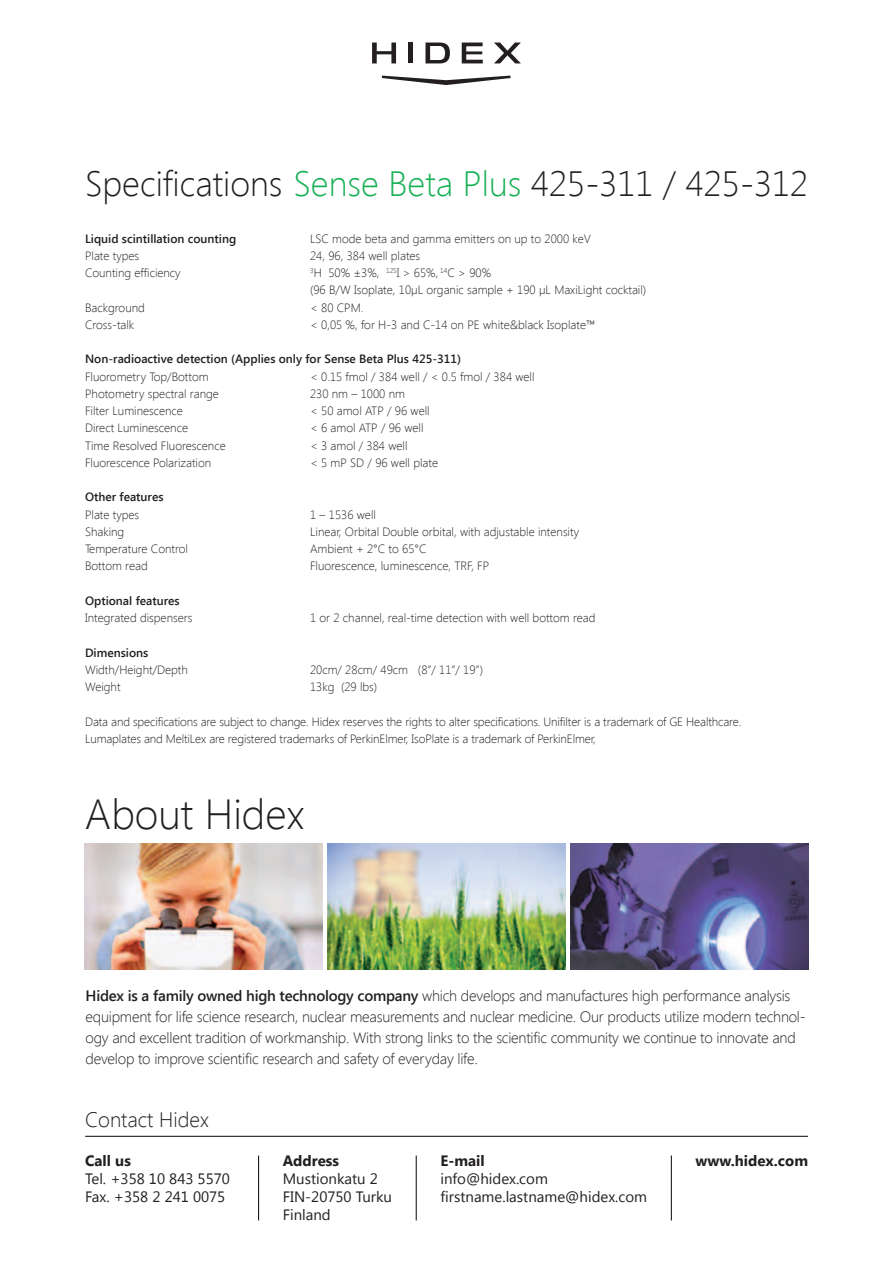
<style>
.page{position:relative;width:893px;height:1263px;background:#fff}
.page>*{position:absolute;margin:0;border:0;box-sizing:border-box;transform-origin:0 0}
.t1{font:300 42px "Segoe UI";color:#231f20}
.t2{font:300 35.1px "Segoe UI";color:#231f20}
.t3{font:300 21px "Segoe UI";color:#231f20}
.t4{font:300 15px/21px "Segoe UI";letter-spacing:-.015em;color:#231f20}
.t5{font:15px/18px "Segoe UI";color:#231f20}
.t6{font:700 15px "Segoe UI";color:#231f20}
.t7{font:300 12px/17.2px "Segoe UI";color:#231f20}
.t8{font:600 12px "Segoe UI";color:#231f20}
.s1{color:#18b056}
.s2{font-weight:600}
</style>
<div class="page">
<svg style="left:425px;top:43px;width:25px;height:20px"></svg>
<svg style="left:382px;top:76px;width:128px;height:9px"></svg>
<svg style="left:494px;top:43px;width:27px;height:20px"></svg>
<div style="left:408px;top:43px;width:5px;height:20px;background:#231f20"></div>
<svg style="left:372px;top:43px;width:24px;height:20px"></svg>
<svg style="left:462px;top:43px;width:21px;height:20px"></svg>
<img style="left:85px;top:844px;width:237px;height:125px">
<img style="left:328px;top:844px;width:237px;height:125px">
<img style="left:570px;top:844px;width:238px;height:125px">
<hr style="left:258px;top:1155px;width:1px;height:65px;background:#231f20">
<hr style="left:416px;top:1155px;width:1px;height:65px;background:#231f20">
<hr style="left:671px;top:1155px;width:1px;height:65px;background:#231f20">
<hr style="left:85px;top:1136px;width:723px;height:1px;background:#231f20">
<h2 class="t2" style="left:85px;top:160px;width:725px">Specifications <span class="s1">Sense Beta Plus</span> 425-311 / 425-312</h2>
<p class="t8" style="left:85px;top:230px;width:153px">Liquid scintillation counting</p>
<p class="t7" style="left:310px;top:229px;width:283px">LSC mode beta and gamma emitters on up to 2000 keV</p>
<p class="t7" style="left:85px;top:247px;width:56px">Plate types</p>
<p class="t7" style="left:310px;top:247px;width:112px">24, 96, 384 well plates</p>
<p class="t7" style="left:85px;top:264px;width:97px">Counting efficiency</p>
<p class="t7" style="left:310px;top:264px;width:338px"><sup>3</sup>H 50% ±3%, <sup>125</sup>I &gt; 65%, <sup>14</sup>C &gt; 90%<br>(96 B/W Isoplate, 10µL organic sample + 190 µL MaxiLight cocktail)</p>
<p class="t7" style="left:85px;top:298px;width:61px">Background</p>
<p class="t7" style="left:310px;top:298px;width:55px">&lt; 80 CPM.</p>
<p class="t7" style="left:85px;top:316px;width:51px">Cross-talk</p>
<p class="t7" style="left:310px;top:316px;width:287px">&lt; 0,05 %, for H-3 and C-14 on PE white&amp;black Isoplate™</p>
<p class="t8" style="left:85px;top:351px;width:378px">Non-radioactive detection (Applies only for Sense Beta Plus 425-311)</p>
<p class="t7" style="left:85px;top:367px;width:125px">Fluorometry Top/Bottom</p>
<p class="t7" style="left:310px;top:367px;width:226px">&lt; 0.15 fmol / 384 well / &lt; 0.5 fmol / 384 well</p>
<p class="t7" style="left:85px;top:385px;width:135px">Photometry spectral range</p>
<p class="t7" style="left:310px;top:385px;width:96px">230 nm – 1000 nm</p>
<p class="t7" style="left:85px;top:402px;width:99px">Filter Luminescence</p>
<p class="t7" style="left:310px;top:402px;width:121px">&lt; 50 amol ATP / 96 well</p>
<p class="t7" style="left:85px;top:419px;width:105px">Direct Luminescence</p>
<p class="t7" style="left:310px;top:419px;width:115px">&lt; 6 amol ATP / 96 well</p>
<p class="t7" style="left:85px;top:436px;width:142px">Time Resolved Fluorescence</p>
<p class="t7" style="left:310px;top:436px;width:99px">&lt; 3 amol / 384 well</p>
<p class="t7" style="left:85px;top:454px;width:128px">Fluorescence Polarization</p>
<p class="t7" style="left:310px;top:454px;width:130px">&lt; 5 mP SD / 96 well plate</p>
<p class="t8" style="left:85px;top:489px;width:80px">Other features</p>
<p class="t7" style="left:85px;top:505px;width:56px">Plate types</p>
<p class="t7" style="left:310px;top:505px;width:67px">1 – 1536 well</p>
<p class="t7" style="left:85px;top:523px;width:41px">Shaking</p>
<p class="t7" style="left:310px;top:523px;width:271px">Linear, Orbital Double orbital, with adjustable intensity</p>
<p class="t7" style="left:85px;top:540px;width:104px">Temperature Control</p>
<p class="t7" style="left:310px;top:540px;width:118px">Ambient + 2°C to 65°C</p>
<p class="t7" style="left:85px;top:557px;width:64px">Bottom read</p>
<p class="t7" style="left:310px;top:557px;width:181px">Fluorescence, luminescence, TRF, FP</p>
<p class="t8" style="left:85px;top:592px;width:96px">Optional features</p>
<p class="t7" style="left:85px;top:609px;width:109px">Integrated dispensers</p>
<p class="t7" style="left:310px;top:609px;width:287px">1 or 2 channel, real-time detection with well bottom read</p>
<p class="t8" style="left:85px;top:644px;width:65px">Dimensions</p>
<p class="t7" style="left:85px;top:660px;width:104px">Width/Height/Depth</p>
<p class="t7" style="left:310px;top:660px;width:174px">20cm/ 28cm/ 49cm (8”/ 11”/ 19”)</p>
<p class="t7" style="left:85px;top:678px;width:37px">Weight</p>
<p class="t7" style="left:310px;top:678px;width:69px">13kg (29 lbs)</p>
<p class="t7" style="left:85px;top:712px;width:658px">Data and specifications are subject to change. Hidex reserves the rights to alter specifications. Unifilter is a trademark of GE Healthcare.<br>Lumaplates and MeltiLex are registered trademarks of PerkinElmer, IsoPlate is a trademark of PerkinElmer,</p>
<h1 class="t1" style="left:85px;top:785px;width:221px">About Hidex</h1>
<p class="t4" style="left:86px;top:984px;width:722px"><span class="s2">Hidex is a family owned high technology company</span> which develops and manufactures high performance analysis equipment for life science research, nuclear measurements and nuclear medicine. Our products utilize modern technol&shy;ogy and excellent tradition of workmanship. With strong links to the scientific community we continue to innovate and develop to improve scientific research and safety of everyday life.</p>
<h3 class="t3" style="left:85px;top:1105px;width:125px">Contact Hidex</h3>
<p class="t6" style="left:85px;top:1150px;width:47px">Call us</p>
<p class="t5" style="left:85px;top:1169px;width:146px">Tel. +358 10 843 5570<br>Fax. +358 2 241 0075</p>
<p class="t6" style="left:283px;top:1150px;width:58px">Address</p>
<p class="t5" style="left:283px;top:1169px;width:111px">Mustionkatu 2<br>FIN-20750 Turku<br>Finland</p>
<p class="t6" style="left:440px;top:1150px;width:46px">E-mail</p>
<p class="t6" style="left:696px;top:1150px;width:114px">www.hidex.com</p>
<p class="t5" style="left:440px;top:1169px;width:208px">info@hidex.com firstname.lastname@hidex.com</p>
</div>
